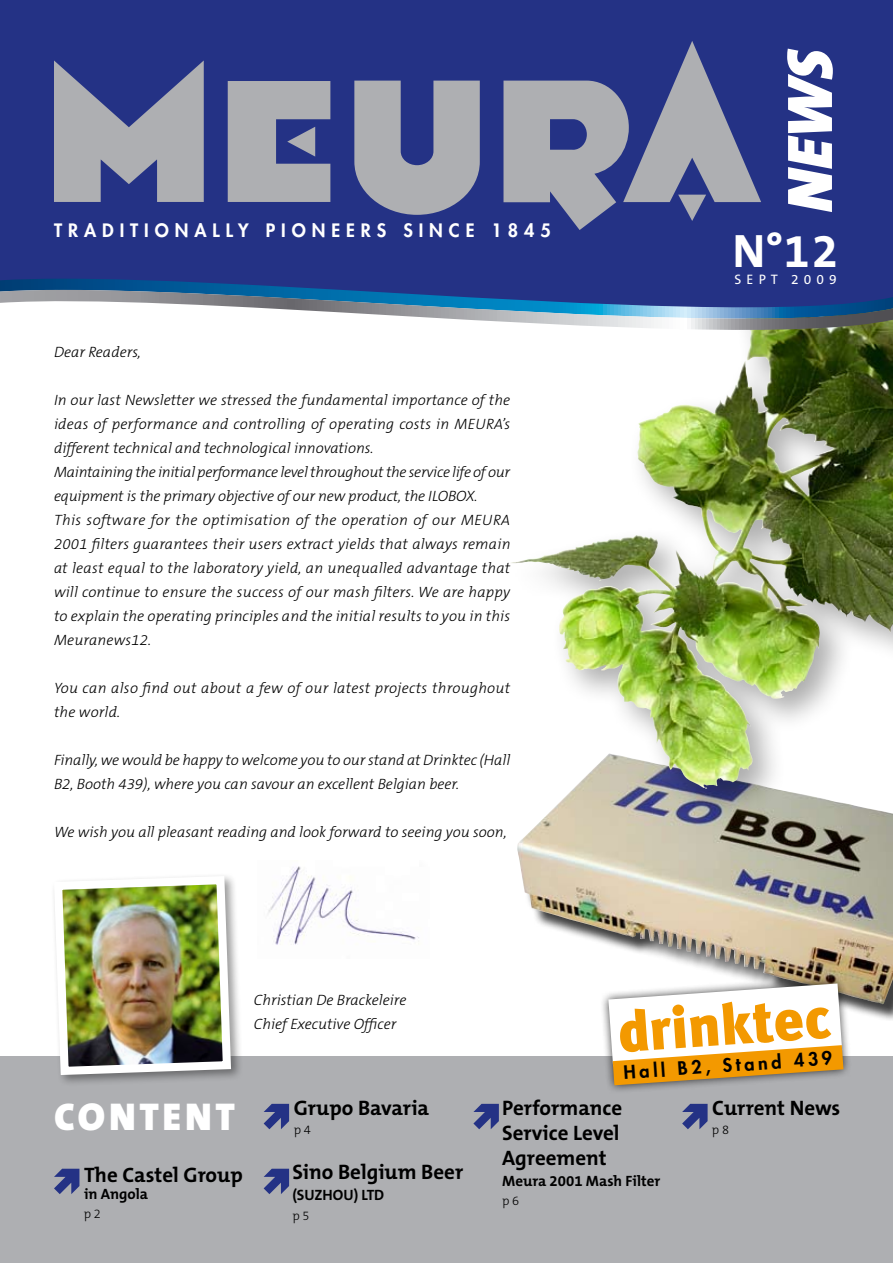
<style>
.page{position:relative;width:893px;height:1263px;background:#fff}
.page>*{position:absolute;margin:0;border:0;box-sizing:border-box;transform-origin:0 0}
.t1{font:italic 900 64.95px "The Mix B9";color:#fff}
.t2{font:700 47.1px "The Mix B7";color:#fff}
.t3{font:900 39px "The Mix B9";letter-spacing:.09em;color:#fff}
.t4{font:700 21px/25.2px "The Mix B7";color:#000}
.t5{font:800 18px "Futura";letter-spacing:.33em;color:#fff}
.t6{font:800 18px "Futura";color:#000}
.t7{font:italic 300 15px/24px "The Mix B3";color:#000}
.t8{font:italic 300 15px/24px "The Mix B3";letter-spacing:.02em;color:#000}
.t9{font:700 15px "The Mix B7";color:#000}
.t10{font:13.8px "The Mix B5 Plain";letter-spacing:.37em;color:#fff}
.t11{font:300 12.75px "The Mix B3";color:#000}
</style>
<div class="page">
<div style="left:519px;top:755px;width:374px;height:266px;background:#000;opacity:.75"></div>
<img style="left:517px;top:819px;width:376px;height:185px">
<div style="left:497px;top:98px;width:396px;height:721px;background:#000;opacity:.32"></div>
<img style="left:738px;top:341px;width:127px;height:55px">
<div style="left:0;top:0;width:893px;height:341px;background:#243285"></div>
<div style="left:0;top:1057px;width:893px;height:206px;background:#aeafb2"></div>
<img style="left:268px;top:866px;width:151px;height:79px">
<svg style="left:0;top:279px;width:893px;height:60px"></svg>
<svg style="left:54px;top:41px;width:707px;height:189px;background:#636b99"></svg>
<svg style="left:54px;top:1169px;width:25px;height:25px"></svg>
<svg style="left:264px;top:1169px;width:25px;height:25px"></svg>
<svg style="left:473px;top:1104px;width:26px;height:25px"></svg>
<svg style="left:682px;top:1104px;width:26px;height:25px"></svg>
<svg style="left:264px;top:1104px;width:25px;height:25px"></svg>
<div style="left:50px;top:872px;width:193px;height:214px;background:#000;opacity:.4"></div>
<img style="left:50px;top:872px;width:185px;height:207px">
<div style="left:599px;top:974px;width:253px;height:119px;background:#000;opacity:.75"></div>
<svg style="left:608px;top:983px;width:235px;height:102px"></svg>
<p class="t5" style="left:54px;top:218px;width:498px">TRADIT IONALLY PIONEERS SINCE 1845</p>
<p class="t7" style="left:54px;top:341px;width:88px">Dear Readers,</p>
<p class="t7" style="left:54px;top:389px;width:458px">In our last Newsletter we stressed the fundamental importance of the ideas of performance and controlling of operating costs in MEURA’s different technical and technological innovations.<br>Maintaining the initial performance level throughout the service life of our equipment is the primary objective of our new product, the ILOBOX.<br>This software for the optimisation of the operation of our MEURA 2001 filters guarantees their users extract yields that always remain at least equal to the laboratory yield, an unequalled advantage that will continue to ensure the success of our mash filters. We are happy to explain the operating principles and the initial results to you in this Meuranews12.</p>
<p class="t8" style="left:54px;top:677px;width:458px">You can also find out about a few of our latest projects throughout the world.</p>
<p class="t7" style="left:54px;top:749px;width:458px">Finally, we would be happy to welcome you to our stand at Drinktec (Hall<br>B2, Booth 439), where you can savour an excellent Belgian beer.</p>
<p class="t7" style="left:54px;top:821px;width:454px">We wish you all pleasant reading and look forward to seeing you soon,</p>
<p class="t7" style="left:254px;top:989px;width:154px">Christian De Brackeleire<br>Chief Executive Officer</p>
<h1 class="t1" style="left:775px;top:213px;width:165px;rotate:-90deg">NEWS</h1>
<h2 class="t2" style="left:732px;top:226px;width:107px">N°12</h2>
<p class="t10" style="left:735px;top:272px;width:104px">SEPT 2009</p>
<p class="t6" style="left:623px;top:1060px;width:210px;rotate:-4deg">HALL B2, STAND 439</p>
<h3 class="t3" style="left:54px;top:1096px;width:182px">CONTENT</h3>
<h3 class="t4" style="left:84px;top:1163px;width:160px">The Castel Group</h3>
<p class="t9" style="left:84px;top:1186px;width:66px">in Angola</p>
<p class="t11" style="left:84px;top:1207px;width:19px">p 2</p>
<h3 class="t4" style="left:294px;top:1095px;width:137px">Grupo Bavaria</h3>
<p class="t11" style="left:294px;top:1123px;width:19px">p 4</p>
<h3 class="t4" style="left:292px;top:1160px;width:172px">Sino Belgium Beer</h3>
<p class="t9" style="left:292px;top:1187px;width:93px">(SUZHOU) LTD</p>
<p class="t11" style="left:292px;top:1209px;width:19px">p 5</p>
<h3 class="t4" style="left:502px;top:1095px;width:122px">Performance<br>Service Level<br>Agreement</h3>
<p class="t9" style="left:502px;top:1173px;width:160px">Meura 2001 Mash Filter</p>
<p class="t11" style="left:502px;top:1194px;width:19px">p 6</p>
<h3 class="t4" style="left:712px;top:1095px;width:130px">Current News</h3>
<p class="t11" style="left:712px;top:1123px;width:19px">p 8</p>
</div>
